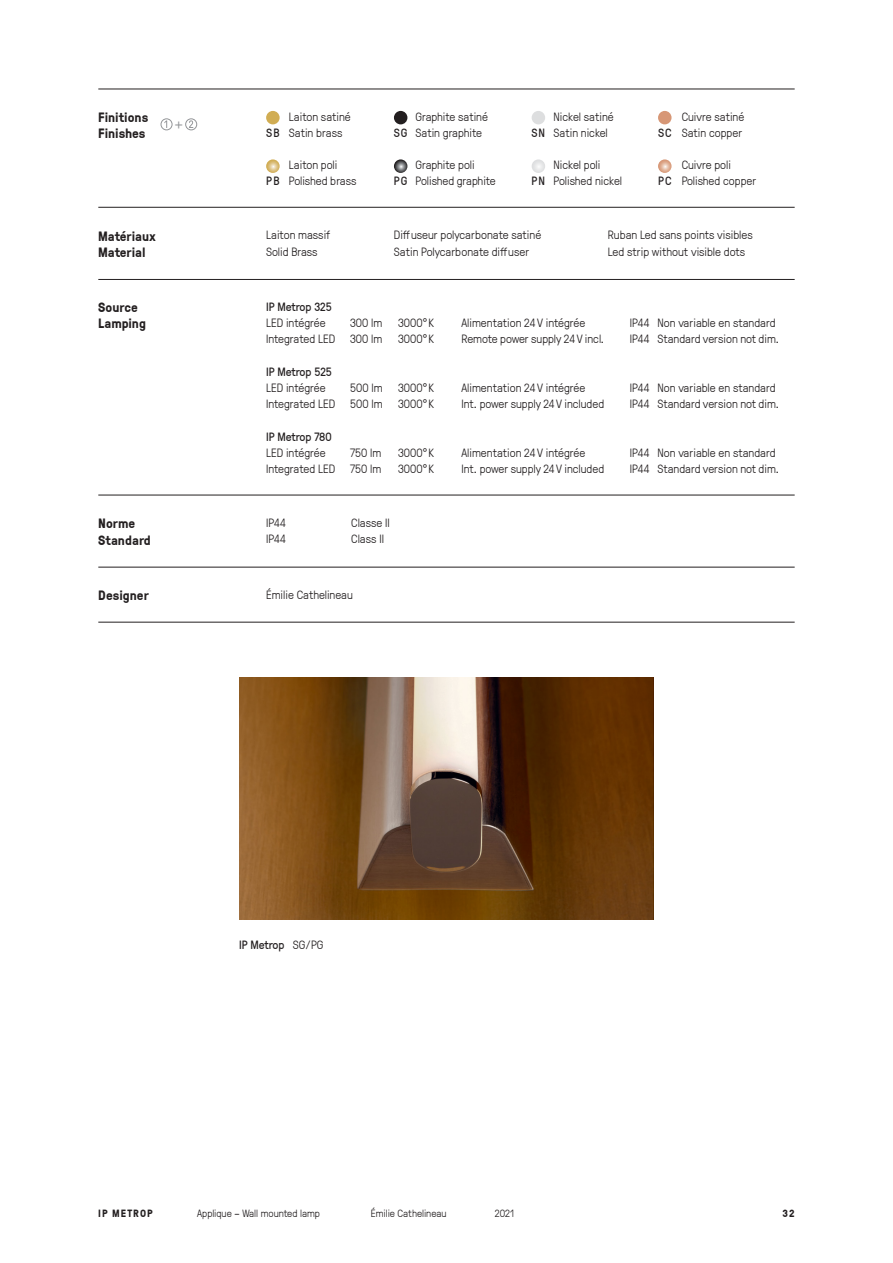
<style>
.page{position:relative;width:893px;height:1263px;background:#fff}
.page>*{position:absolute;margin:0;border:0;box-sizing:border-box;transform-origin:0 0}
.t1{font:300 16.05px "GT Pressura";color:#939598}
.t2{font:700 13.5px "GT Pressura";color:#231f20}
.t3{font:300 12px "GT Pressura";color:#231f20}
.t4{font:12px "GT Pressura";color:#231f20}
.Intro_produit{font:300 10.5px "GT Pressura";color:#231f20}
.Intro_produit-2{font:700 10.5px "GT Pressura";letter-spacing:.1em;color:#231f20}
.s1{font-weight:300}
</style>
<div class="page">
<div style="left:266px;top:111px;width:14px;height:13px;background:#d1ad53;border-radius:50%"></div>
<div style="left:394px;top:111px;width:13px;height:13px;background:#231f20;border-radius:50%"></div>
<div style="left:658px;top:111px;width:13px;height:13px;background:#d79776;border-radius:50%"></div>
<div style="left:532px;top:111px;width:13px;height:13px;background:#dddedf;border-radius:50%"></div>
<svg style="left:266px;top:159px;width:14px;height:14px"></svg>
<svg style="left:394px;top:159px;width:13px;height:14px"></svg>
<svg style="left:658px;top:159px;width:13px;height:14px"></svg>
<svg style="left:532px;top:159px;width:13px;height:14px"></svg>
<hr style="left:98px;top:89px;width:697px;height:1px;background:#231f20">
<hr style="left:98px;top:207px;width:697px;height:1px;background:#231f20">
<hr style="left:98px;top:279px;width:697px;height:1px;background:#231f20">
<div style="left:161px;top:118px;width:12px;height:12px;border:1px solid #939598;border-radius:50%"></div>
<svg style="left:189px;top:120px;width:4px;height:8px"></svg>
<div style="left:185px;top:118px;width:12px;height:12px;border:1px solid #939598;border-radius:50%"></div>
<img style="left:239px;top:677px;width:415px;height:243px">
<hr style="left:98px;top:622px;width:697px;height:1px;background:#231f20">
<hr style="left:98px;top:567px;width:697px;height:1px;background:#231f20">
<hr style="left:98px;top:495px;width:697px;height:1px;background:#231f20">
<p class="t2" style="left:98px;top:107px;width:52px">Finitions</p>
<p class="t2" style="left:98px;top:123px;width:49px">Finishes</p>
<p class="t1" style="left:175px;top:111px;width:10px">+</p>
<p class="t3" style="left:289px;top:108px;width:63px">Laiton satiné</p>
<p class="t4" style="left:266px;top:124px;width:15px">SB</p>
<p class="t3" style="left:289px;top:124px;width:55px">Satin brass</p>
<p class="t3" style="left:416px;top:108px;width:74px">Graphite satiné</p>
<p class="t4" style="left:394px;top:124px;width:15px">SG</p>
<p class="t3" style="left:416px;top:124px;width:68px">Satin graphite</p>
<p class="t3" style="left:554px;top:108px;width:62px">Nickel satiné</p>
<p class="t3" style="left:554px;top:124px;width:56px">Satin nickel</p>
<p class="t3" style="left:682px;top:108px;width:64px">Cuivre satiné</p>
<p class="t4" style="left:532px;top:124px;width:15px">SN</p>
<p class="t4" style="left:658px;top:124px;width:15px">SC</p>
<p class="t3" style="left:682px;top:124px;width:62px">Satin copper</p>
<p class="t3" style="left:289px;top:156px;width:50px">Laiton poli</p>
<p class="t4" style="left:266px;top:172px;width:15px">PB</p>
<p class="t3" style="left:289px;top:172px;width:69px">Polished brass</p>
<p class="t3" style="left:416px;top:156px;width:61px">Graphite poli</p>
<p class="t4" style="left:394px;top:172px;width:15px">PG</p>
<p class="t3" style="left:416px;top:172px;width:82px">Polished graphite</p>
<p class="t3" style="left:682px;top:156px;width:51px">Cuivre poli</p>
<p class="t3" style="left:554px;top:156px;width:48px">Nickel poli</p>
<p class="t3" style="left:554px;top:172px;width:70px">Polished nickel</p>
<p class="t4" style="left:532px;top:172px;width:15px">PN</p>
<p class="t4" style="left:658px;top:172px;width:15px">PC</p>
<p class="t3" style="left:682px;top:172px;width:76px">Polished copper</p>
<p class="t2" style="left:98px;top:226px;width:59px">Matériaux</p>
<p class="t2" style="left:98px;top:242px;width:49px">Material</p>
<p class="t3" style="left:266px;top:227px;width:66px">Laiton massif</p>
<p class="t3" style="left:266px;top:243px;width:53px">Solid Brass</p>
<p class="t3" style="left:394px;top:227px;width:149px">Diffuseur polycarbonate satiné</p>
<p class="t3" style="left:394px;top:243px;width:137px">Satin Polycarbonate diffuser</p>
<p class="t3" style="left:608px;top:227px;width:146px">Ruban Led sans points visibles</p>
<p class="t3" style="left:608px;top:243px;width:139px">Led strip without visible dots</p>
<p class="t2" style="left:98px;top:298px;width:41px">Source</p>
<p class="t2" style="left:98px;top:314px;width:49px">Lamping</p>
<p class="t4" style="left:266px;top:298px;width:67px">IP Metrop 325</p>
<p class="t3" style="left:266px;top:314px;width:61px">LED intégrée</p>
<p class="t3" style="left:350px;top:314px;width:34px">300 lm</p>
<p class="t3" style="left:398px;top:314px;width:38px">3000° K</p>
<p class="t3" style="left:266px;top:331px;width:118px">Integrated LED 300 lm</p>
<p class="t3" style="left:398px;top:331px;width:38px">3000° K</p>
<p class="t4" style="left:266px;top:363px;width:67px">IP Metrop 525</p>
<p class="t3" style="left:266px;top:379px;width:61px">LED intégrée</p>
<p class="t3" style="left:350px;top:379px;width:34px">500 lm</p>
<p class="t3" style="left:398px;top:379px;width:38px">3000° K</p>
<p class="t3" style="left:266px;top:395px;width:118px">Integrated LED 500 lm</p>
<p class="t3" style="left:398px;top:395px;width:38px">3000° K</p>
<p class="t4" style="left:266px;top:428px;width:67px">IP Metrop 780</p>
<p class="t3" style="left:266px;top:444px;width:61px">LED intégrée</p>
<p class="t3" style="left:350px;top:444px;width:33px">750 lm</p>
<p class="t3" style="left:398px;top:444px;width:38px">3000° K</p>
<p class="t3" style="left:266px;top:460px;width:117px">Integrated LED 750 lm</p>
<p class="t3" style="left:398px;top:460px;width:38px">3000° K</p>
<p class="t3" style="left:462px;top:314px;width:125px">Alimentation 24 V intégrée</p>
<p class="t3" style="left:462px;top:331px;width:144px">Remote power supply 24 V incl.</p>
<p class="t3" style="left:462px;top:379px;width:125px">Alimentation 24 V intégrée</p>
<p class="t3" style="left:462px;top:395px;width:144px">Int. power supply 24 V included</p>
<p class="t3" style="left:462px;top:444px;width:125px">Alimentation 24 V intégrée</p>
<p class="t3" style="left:462px;top:460px;width:144px">Int. power supply 24 V included</p>
<p class="t3" style="left:630px;top:314px;width:147px">IP44 Non variable en standard</p>
<p class="t3" style="left:630px;top:331px;width:151px">IP44 Standard version not dim.</p>
<p class="t3" style="left:630px;top:379px;width:147px">IP44 Non variable en standard</p>
<p class="t3" style="left:630px;top:395px;width:151px">IP44 Standard version not dim.</p>
<p class="t3" style="left:630px;top:444px;width:147px">IP44 Non variable en standard</p>
<p class="t3" style="left:630px;top:460px;width:151px">IP44 Standard version not dim.</p>
<p class="t2" style="left:98px;top:514px;width:38px">Norme</p>
<p class="t2" style="left:98px;top:530px;width:54px">Standard</p>
<p class="t3" style="left:266px;top:514px;width:21px">IP44</p>
<p class="t3" style="left:266px;top:531px;width:21px">IP44</p>
<p class="t3" style="left:351px;top:514px;width:40px">Classe II</p>
<p class="t3" style="left:351px;top:531px;width:34px">Class II</p>
<p class="t2" style="left:98px;top:586px;width:52px">Designer</p>
<p class="t3" style="left:266px;top:586px;width:88px">Émilie Cathelineau</p>
<p class="t4" style="left:239px;top:936px;width:86px">IP Metrop <span class="s1">SG/PG</span></p>
<p class="Intro_produit-2" style="left:98px;top:1206px;width:56px">IP METROP</p>
<p class="Intro_produit" style="left:197px;top:1206px;width:124px">Applique – Wall mounted lamp</p>
<p class="Intro_produit" style="left:371px;top:1206px;width:77px">Émilie Cathelineau</p>
<p class="Intro_produit" style="left:495px;top:1206px;width:20px">2021</p>
<p class="Intro_produit-2" style="left:782px;top:1206px;width:14px">32</p>
</div>
